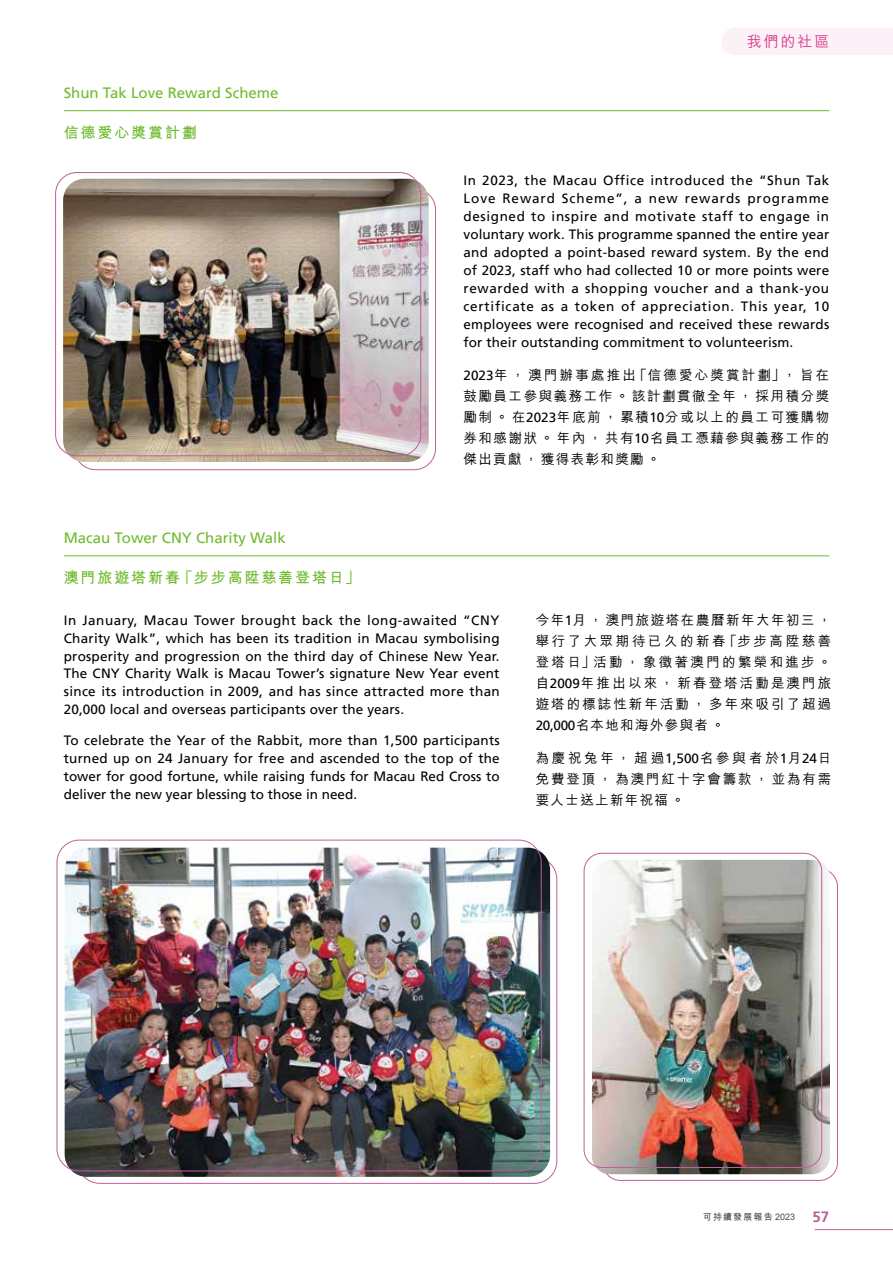
<style>
.page{position:relative;width:893px;height:1263px;background:#fff}
.page>*{position:absolute;margin:0;border:0;box-sizing:border-box;transform-origin:0 0}
.t1{font:15px "Frutiger LT";color:#6fba2c}
.t2{font:15px "M Hei Bold HKSCS";letter-spacing:.125em;color:#6fba2c}
.t3{font:15px "M Hei Medium HKSCS";letter-spacing:.125em;color:#d84191}
.t4{font:13.5px/18px "Frutiger LT";letter-spacing:.01em;color:#000;text-align:justify}
.t5{font:13.5px/21px "M Hei Medium HKSCS";letter-spacing:.135em;color:#000;text-align:justify}
.t6{font:9px "M Hei Bold HKSCS";letter-spacing:.125em;color:#4c4948}
.s1{font-family:"Frutiger LT"}
.s2{font-family:"Frutiger LT Std";font-weight:700;font-size:15px;color:#be609a}
</style>
<div class="page">
<div style="left:722px;top:28px;width:171px;height:27px;background:#fcf1f6"></div>
<hr style="left:815px;top:1229px;width:78px;height:1px;background:#be609a">
<hr style="left:64px;top:110px;width:765px;height:1px;background:#6fba2c">
<hr style="left:64px;top:555px;width:765px;height:1px;background:#6fba2c">
<img style="left:63px;top:179px;width:366px;height:283px">
<img style="left:65px;top:848px;width:485px;height:329px">
<div style="left:55px;top:172px;width:366px;height:284px;border:1px solid #be609a;border-radius:21px"></div>
<img style="left:592px;top:860px;width:238px;height:314px">
<div style="left:584px;top:853px;width:238px;height:315px;border:1px solid #be609a;border-radius:18px"></div>
<p class="t1" style="left:64px;top:84px;width:216px">Shun Tak Love Reward Scheme</p>
<p class="t2" style="left:64px;top:122px;width:135px">信德愛心獎賞計劃</p>
<p class="t1" style="left:64px;top:529px;width:223px">Macau Tower CNY Charity Walk</p>
<p class="t2" style="left:64px;top:567px;width:297px">澳門旅遊塔新春「步步高陞慈善登塔日」</p>
<p class="t3" style="left:747px;top:31px;width:84px">我們的社區</p>
<p class="t4" style="left:463px;top:171px;width:367px">In 2023, the Macau Office introduced the “Shun Tak Love Reward Scheme”, a new rewards programme designed to inspire and motivate staff to engage in voluntary work. This programme spanned the entire year and adopted a point-based reward system. By the end of 2023, staff who had collected 10 or more points were rewarded with a shopping voucher and a thank-you certificate as a token of appreciation. This year, 10 employees were recognised and received these rewards for their outstanding commitment to volunteerism.</p>
<p class="t5" style="left:463px;top:364px;width:367px"><span class="s1">2023</span>年，澳門辦事處推出「信德愛心獎賞計劃」，旨在鼓勵員工參與義務工作。該計劃貫徹全年，採用積分獎勵制。在<span class="s1">2023</span>年底前，累積<span class="s1">10</span>分或以上的員工可獲購物券和感謝狀。年內，共有<span class="s1">10</span>名員工憑藉參與義務工作的傑出貢獻，獲得表彰和獎勵。</p>
<p class="t4" style="left:64px;top:611px;width:438px">In January, Macau Tower brought back the long-awaited “CNY Charity Walk”, which has been its tradition in Macau symbolising prosperity and progression on the third day of Chinese New Year.<br>The CNY Charity Walk is Macau Tower’s signature New Year event since its introduction in 2009, and has since attracted more than 20,000 local and overseas participants over the years.</p>
<p class="t4" style="left:64px;top:732px;width:438px">To celebrate the Year of the Rabbit, more than 1,500 participants turned up on 24 January for free and ascended to the top of the tower for good fortune, while raising funds for Macau Red Cross to deliver the new year blessing to those in need.</p>
<p class="t5" style="left:536px;top:608px;width:297px">今年<span class="s1">1</span>月，澳門旅遊塔在農曆新年大年初三，舉行了大眾期待已久的新春「步步高陞慈善登塔日」活動，象徵著澳門的繁榮和進步。自<span class="s1">2009</span>年推出以來，新春登塔活動是澳門旅遊塔的標誌性新年活動，多年來吸引了超過<span class="s1">20,000</span>名本地和海外參與者。</p>
<p class="t5" style="left:536px;top:747px;width:297px">為慶祝兔年，超過<span class="s1">1,500</span>名參與者於<span class="s1">1</span>月<span class="s1">24</span>日免費登頂，為澳門紅十字會籌款，並為有需要人士送上新年祝福。</p>
<p class="t6" style="left:703px;top:1210px;width:128px">可持續發展報告 2023 <span class="s2">57</span></p>
</div>
